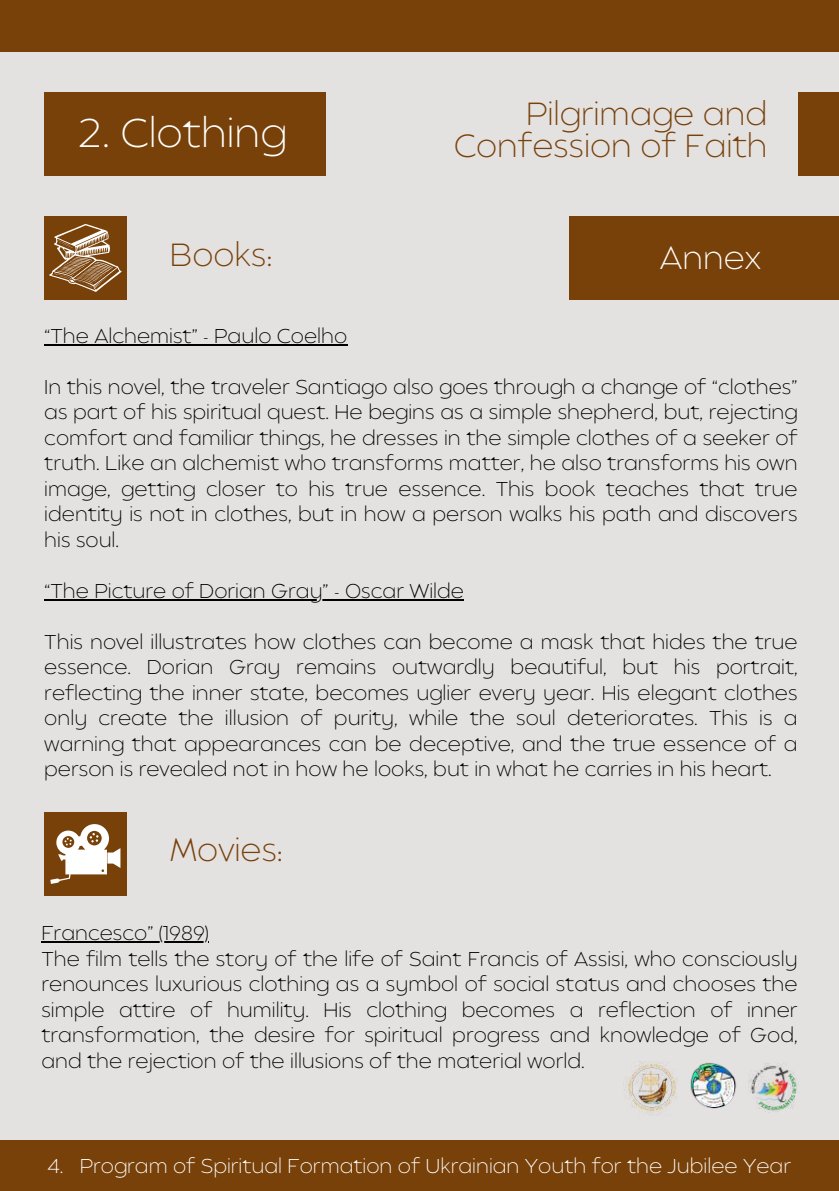
<style>
.page{position:relative;width:839px;height:1191px;background:#fff}
.page>*{position:absolute;margin:0;border:0;box-sizing:border-box;transform-origin:0 0}
.t1{font:200 40px "Balgin";color:#fff}
.t2{font:200 32px "Balgin";color:#784109}
.t3{font:200 32px "Balgin";color:#fff}
.t4{font:200 20px/25.6px "Balgin";color:#000;text-align:justify}
.t5{font:200 20px "Balgin";color:#fff}
</style>
<div class="page">
<div style="left:0;top:0;width:838px;height:1191px;background:#e4e1e1"></div>
<div style="left:0;top:0;width:838px;height:51px;background:#784109"></div>
<div style="left:0;top:1140px;width:838px;height:51px;background:#784109"></div>
<div style="left:569px;top:216px;width:269px;height:84px;background:#784109"></div>
<div style="left:44px;top:216px;width:82px;height:84px;background:#784109"></div>
<hr style="left:44px;top:344px;width:303px;height:2px;background:#000">
<hr style="left:44px;top:599px;width:420px;height:2px;background:#000">
<div style="left:44px;top:92px;width:282px;height:83px;background:#784109"></div>
<div style="left:797px;top:92px;width:41px;height:83px;background:#784109"></div>
<img style="left:626px;top:1062px;width:51px;height:54px">
<img style="left:690px;top:1063px;width:46px;height:46px">
<img style="left:748px;top:1063px;width:49px;height:49px">
<svg style="left:49px;top:224px;width:72px;height:67px"></svg>
<div style="left:44px;top:812px;width:82px;height:84px;background:#784109"></div>
<svg style="left:50px;top:824px;width:70px;height:60px"></svg>
<hr style="left:41px;top:942px;width:168px;height:1px;background:#000">
<h1 class="t1" style="left:78px;top:117px;width:210px">2. Clothing</h1>
<h2 class="t2" style="left:170px;top:242px;width:104px">Books:</h2>
<h2 class="t2" style="left:526px;top:101px;width:243px">Pilgrimage and</h2>
<h2 class="t2" style="left:453px;top:133px;width:315px">Confession of Faith</h2>
<h2 class="t3" style="left:660px;top:245px;width:103px">Annex</h2>
<p class="t4" style="left:44px;top:325px;width:304px">“The Alchemist” - Paulo Coelho</p>
<p class="t4" style="left:44px;top:376px;width:754px">In this novel, the traveler Santiago also goes through a change of “clothes” as part of his spiritual quest. He begins as a simple shepherd, but, rejecting comfort and familiar things, he dresses in the simple clothes of a seeker of truth. Like an alchemist who transforms matter, he also transforms his own image, getting closer to his true essence. This book teaches that true identity is not in clothes, but in how a person walks his path and discovers his soul.</p>
<p class="t4" style="left:44px;top:580px;width:421px">“The Picture of Dorian Gray” - Oscar Wilde</p>
<p class="t4" style="left:44px;top:631px;width:754px">This novel illustrates how clothes can become a mask that hides the true essence. Dorian Gray remains outwardly beautiful, but his portrait, reflecting the inner state, becomes uglier every year. His elegant clothes only create the illusion of purity, while the soul deteriorates. This is a warning that appearances can be deceptive, and the true essence of a person is revealed not in how he looks, but in what he carries in his heart.</p>
<h2 class="t2" style="left:170px;top:837px;width:115px">Movies:</h2>
<p class="t4" style="left:41px;top:922px;width:757px;text-align:left">Francesco” (1989)<br>The film tells the story of the life of Saint Francis of Assisi, who consciously renounces luxurious clothing as a symbol of social status and chooses the simple attire of humility. His clothing becomes a reflection of inner transformation, the desire for spiritual progress and knowledge of God, and the rejection of the illusions of the material world.</p>
<p class="t5" style="left:47px;top:1158px;width:745px">4. Program of Spiritual Formation of Ukrainian Youth for the Jubilee Year</p>
</div>
